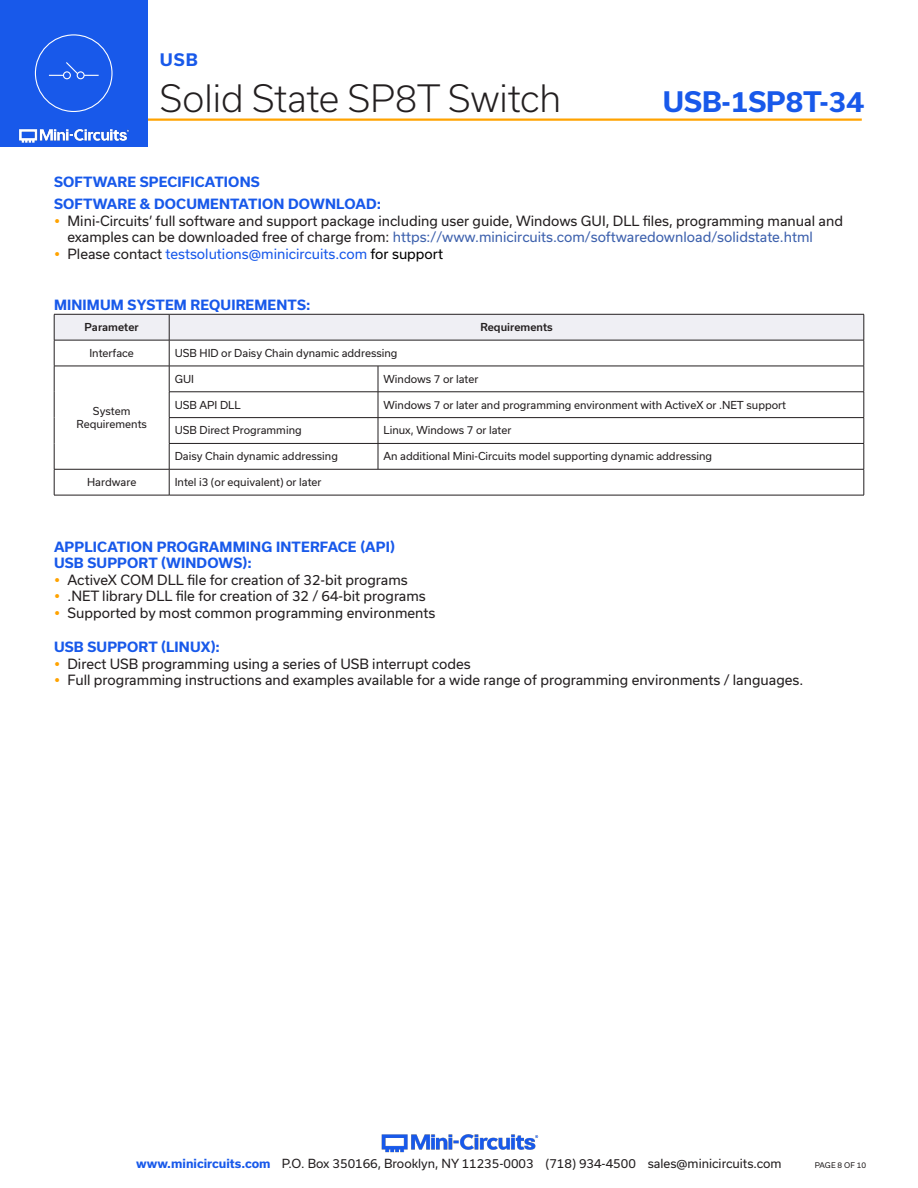
<style>
.page{position:relative;width:918px;height:1188px;background:#fff}
.page>*{position:absolute;margin:0;border:0;box-sizing:border-box;transform-origin:0 0}
.t1{font:300 36px "Usual";color:#231f20}
.t2{font:700 27px "Usual";color:#1859ea}
.t3{font:700 16.5px "Usual";color:#1859ea}
.t4{font:13.5px/16.5px "Usual";color:#231f20}
.Blue_Headers{font:700 13.5px "Usual";letter-spacing:.015em;color:#1859ea}
.t5{font:13.5px "Usual";color:#1859ea}
.t6{font:12px "Usual";color:#231f20}
.Table_Body_Left_Just{font:10.5px "Usual";color:#231f20}
.Table_Body_Center{font:10.5px "Usual";color:#231f20}
.Table_Header_Center{font:500 10.5px "Usual";color:#231f20}
.t7{font:7.5px "Usual";color:#231f20}
.s1{color:#3d61ad}
.s2{color:#231f20}
.s3{color:#000}
.s4{font-weight:700;color:#1859ea}
</style>
<div class="page">
<hr style="left:129px;top:118px;width:733px;height:3px;background:#ffa300">
<div style="left:0;top:0;width:147px;height:147px;background:#1859ea"></div>
<img style="left:19px;top:128px;width:110px;height:15px">
<img style="left:381px;top:1134px;width:158px;height:19px">
<div style="left:35px;top:34px;width:78px;height:78px;border:1px solid #fff;border-radius:50%"></div>
<div style="left:63px;top:71px;width:8px;height:8px;border:1px solid #fff;border-radius:50%"></div>
<div style="left:77px;top:71px;width:8px;height:8px;border:1px solid #fff;border-radius:50%"></div>
<svg style="left:49px;top:62px;width:50px;height:14px"></svg>
<svg style="left:54px;top:314px;width:811px;height:181px"></svg>
<hr style="left:54px;top:495px;width:115px;height:1px;background:#231f20">
<hr style="left:169px;top:495px;width:209px;height:1px;background:#231f20">
<hr style="left:378px;top:495px;width:486px;height:1px;background:#231f20">
<p class="t3" style="left:160px;top:51px;width:39px">USB</p>
<h1 class="t1" style="left:160px;top:78px;width:403px">Solid State SP8T Switch</h1>
<h2 class="t2" style="left:663px;top:86px;width:203px">USB-1SP8T-34</h2>
<p class="Blue_Headers" style="left:54px;top:174px;width:207px">SOFTWARE SPECIFICATIONS</p>
<p class="Blue_Headers" style="left:54px;top:196px;width:329px">SOFTWARE &amp; DOCUMENTATION DOWNLOAD:</p>
<p class="t4" style="left:68px;top:212px;width:777px">Mini-Circuits’ full software and support package including user guide, Windows GUI, DLL files, programming manual and examples can be downloaded free of charge from: <span class="s1">https://www.minicircuits.com/softwaredownload/solidstate.html</span></p>
<p class="t5" style="left:68px;top:246px;width:377px"><span class="s2">Please contact</span> testsolutions@minicircuits.com <span class="s3">for support</span></p>
<p class="Blue_Headers" style="left:54px;top:298px;width:258px">MINIMUM SYSTEM REQUIREMENTS:</p>
<p class="Table_Header_Center" style="left:85px;top:321px;width:56px">Parameter</p>
<p class="Table_Header_Center" style="left:480px;top:321px;width:74px">Requirements</p>
<p class="Table_Body_Center" style="left:89px;top:347px;width:46px">Interface</p>
<p class="Table_Body_Left_Just" style="left:175px;top:347px;width:224px">USB HID or Daisy Chain dynamic addressing</p>
<p class="Table_Body_Center" style="left:93px;top:405px;width:39px">System</p>
<p class="Table_Body_Center" style="left:76px;top:418px;width:72px">Requirements</p>
<p class="Table_Body_Left_Just" style="left:175px;top:373px;width:21px">GUI</p>
<p class="Table_Body_Left_Just" style="left:384px;top:373px;width:97px">Windows 7 or later</p>
<p class="Table_Body_Left_Just" style="left:175px;top:399px;width:67px">USB API DLL</p>
<p class="Table_Body_Left_Just" style="left:384px;top:399px;width:404px">Windows 7 or later and programming environment with ActiveX or .NET support</p>
<p class="Table_Body_Left_Just" style="left:175px;top:424px;width:129px">USB Direct Programming</p>
<p class="Table_Body_Left_Just" style="left:384px;top:424px;width:129px">Linux, Windows 7 or later</p>
<p class="Table_Body_Left_Just" style="left:175px;top:450px;width:165px">Daisy Chain dynamic addressing</p>
<p class="Table_Body_Left_Just" style="left:384px;top:450px;width:330px">An additional Mini-Circuits model supporting dynamic addressing</p>
<p class="Table_Body_Center" style="left:87px;top:476px;width:51px">Hardware</p>
<p class="Table_Body_Left_Just" style="left:175px;top:476px;width:148px">Intel i3 (or equivalent) or later</p>
<p class="Blue_Headers" style="left:54px;top:539px;width:342px">APPLICATION PROGRAMMING INTERFACE (API)</p>
<p class="Blue_Headers" style="left:54px;top:556px;width:199px">USB SUPPORT (WINDOWS):</p>
<p class="t4" style="left:68px;top:572px;width:342px">ActiveX COM DLL file for creation of 32-bit programs</p>
<p class="t4" style="left:68px;top:588px;width:360px">.NET library DLL file for creation of 32 / 64-bit programs</p>
<p class="t4" style="left:68px;top:605px;width:369px">Supported by most common programming environments</p>
<p class="Blue_Headers" style="left:54px;top:640px;width:168px">USB SUPPORT (LINUX):</p>
<p class="t4" style="left:68px;top:656px;width:405px">Direct USB programming using a series of USB interrupt codes</p>
<p class="t4" style="left:68px;top:672px;width:737px">Full programming instructions and examples available for a wide range of programming environments / languages.</p>
<p class="t6" style="left:136px;top:1157px;width:647px"><span class="s4">www.minicircuits.com</span> P.O. Box 350166, Brooklyn, NY 11235-0003 (718) 934-4500 sales@minicircuits.com</p>
<p class="t7" style="left:815px;top:1161px;width:53px">PAGE 8 OF 10</p>
</div>
